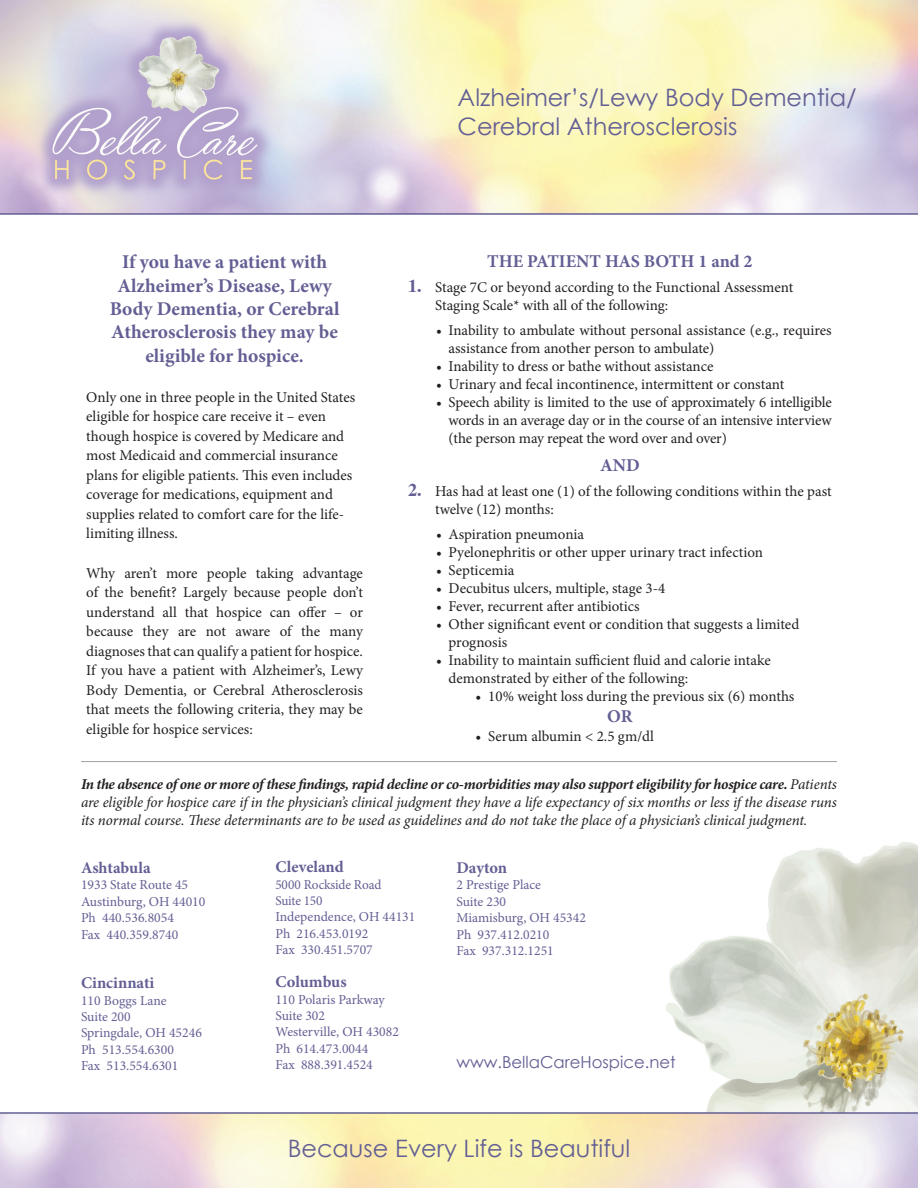
<style>
.page{position:relative;width:918px;height:1188px;background:#fff}
.page>*{position:absolute;margin:0;border:0;box-sizing:border-box;transform-origin:0 0}
.t1{font:24px "Century Gothic";color:#635f94}
.Heading{font:700 19.5px/23.4px "Minion Pro";color:#635f94;text-align:center}
.Heading-2{font:700 18px "Minion Pro";color:#635f94}
.t2{font:16.5px "Century Gothic";color:#635f94}
.t3{font:700 16.35px "Minion Pro";color:#635f94}
.Heading-3{font:15px/19.5px "Minion Pro";letter-spacing:-.005em;color:#231f20}
.t4{font:italic 15px/18px "Minion Pro";letter-spacing:-.01em;color:#231f20;text-align:justify}
.t5{font:13.65px/16.4px "Minion Pro";color:#635f94}
.s1{font-family:"Times";font-weight:700;font-size:18px;color:#635f94}
.s2{font-weight:700}
</style>
<div class="page">
<img style="left:666px;top:843px;width:252px;height:269px">
<hr style="left:81px;top:761px;width:756px;height:1px;background:#a1a1a5">
<img style="left:0;top:0;width:918px;height:213px">
<hr style="left:0;top:213px;width:918px;height:2px;background:#635f94">
<hr style="left:0;top:1112px;width:918px;height:2px;background:#635f94">
<p class="t1" style="left:458px;top:82px;width:400px">Alzheimer’s/Lewy Body Dementia/</p>
<p class="t1" style="left:458px;top:111px;width:281px">Cerebral Atherosclerosis</p>
<p class="Heading-2" style="left:487px;top:249px;width:267px">THE PATIENT HAS BOTH 1 and 2</p>
<p class="Heading-3" style="left:435px;top:278px;width:360px;line-height:18px;text-indent:-27px"><span class="s1">1.</span> Stage 7C or beyond according to the Functional Assessment<br>Staging Scale* with all of the following:</p>
<p class="Heading-3" style="left:449px;top:321px;width:385px;line-height:18px;text-indent:-12px">• Inability to ambulate without personal assistance (e.g., requires assistance from another person to ambulate)</p>
<p class="Heading-3" style="left:436px;top:356px;width:279px">• Inability to dress or bathe without assistance</p>
<p class="Heading-3" style="left:436px;top:374px;width:350px">• Urinary and fecal incontinence, intermittent or constant</p>
<p class="Heading-3" style="left:449px;top:393px;width:385px;line-height:18px;text-align:justify;text-indent:-12px">• Speech ability is limited to the use of approximately 6 intelligible words in an average day or in the course of an intensive interview (the person may repeat the word over and over)</p>
<p class="Heading-2" style="left:600px;top:453px;width:41px">AND</p>
<p class="Heading-3" style="left:435px;top:482px;width:398px;line-height:18px;text-indent:-27px"><span class="s1">2.</span> Has had at least one (1) of the following conditions within the past twelve (12) months:</p>
<p class="Heading-3" style="left:436px;top:524px;width:150px">• Aspiration pneumonia</p>
<p class="Heading-3" style="left:436px;top:542px;width:328px">• Pyelonephritis or other upper urinary tract infection</p>
<p class="Heading-3" style="left:436px;top:560px;width:80px">• Septicemia</p>
<p class="Heading-3" style="left:436px;top:578px;width:231px">• Decubitus ulcers, multiple, stage 3-4</p>
<p class="Heading-3" style="left:436px;top:596px;width:205px">• Fever, recurrent after antibiotics</p>
<p class="Heading-3" style="left:449px;top:615px;width:352px;line-height:18px;text-indent:-12px">• Other significant event or condition that suggests a limited prognosis</p>
<p class="Heading-3" style="left:449px;top:651px;width:324px;line-height:18px;text-indent:-12px">• Inability to maintain sufficient fluid and calorie intake demonstrated by either of the following:</p>
<p class="Heading-3" style="left:476px;top:686px;width:320px">• 10% weight loss during the previous six (6) months</p>
<p class="Heading-2" style="left:607px;top:704px;width:27px">OR</p>
<p class="Heading-3" style="left:476px;top:727px;width:180px">• Serum albumin &lt; 2.5 gm/dl</p>
<p class="t4" style="left:81px;top:775px;width:758px"><span class="s2">In the absence of one or more of these findings, rapid decline or co-morbidities may also support eligibility for hospice care.</span> Patients are eligible for hospice care if in the physician’s clinical judgment they have a life expectancy of six months or less if the disease runs its normal course. These determinants are to be used as guidelines and do not take the place of a physician’s clinical judgment.</p>
<p class="t3" style="left:81px;top:856px;width:71px">Ashtabula</p>
<p class="t5" style="left:81px;top:877px;width:109px">1933 State Route 45</p>
<p class="t5" style="left:81px;top:893px;width:126px">Austinburg, OH 44010</p>
<p class="t5" style="left:81px;top:910px;width:94px">Ph 440.536.8054</p>
<p class="t5" style="left:81px;top:926px;width:99px">Fax 440.359.8740</p>
<p class="t3" style="left:81px;top:971px;width:75px">Cincinnati</p>
<p class="t5" style="left:81px;top:992px;width:87px">110 Boggs Lane<br>Suite 200</p>
<p class="t5" style="left:81px;top:1025px;width:122px">Springdale, OH 45246</p>
<p class="t5" style="left:81px;top:1041px;width:94px">Ph 513.554.6300</p>
<p class="t5" style="left:81px;top:1058px;width:99px">Fax 513.554.6301</p>
<p class="Heading" style="left:110px;top:250px;width:231px">If you have a patient with<br>Alzheimer’s Disease, Lewy<br>Body Dementia, or Cerebral<br>Atherosclerosis they may be eligible for hospice.</p>
<p class="Heading-3" style="left:86px;top:387px;width:270px">Only one in three people in the United States eligible for hospice care receive it – even though hospice is covered by Medicare and most Medicaid and commercial insurance plans for eligible patients. This even includes coverage for medications, equipment and supplies related to comfort care for the life&shy;limiting illness.</p>
<p class="Heading-3" style="left:86px;top:563px;width:278px;text-align:justify">Why aren’t more people taking advantage of the benefit? Largely because people don’t understand all that hospice can offer – or because they are not aware of the many diagnoses that can qualify a patient for hospice.<br>If you have a patient with Alzheimer’s, Lewy Body Dementia, or Cerebral Atherosclerosis that meets the following criteria, they may be eligible for hospice services:</p>
<p class="t3" style="left:275px;top:855px;width:70px">Cleveland</p>
<p class="t5" style="left:275px;top:876px;width:108px">5000 Rockside Road</p>
<p class="t5" style="left:275px;top:892px;width:49px">Suite 150</p>
<p class="t5" style="left:275px;top:909px;width:141px">Independence, OH 44131</p>
<p class="t5" style="left:275px;top:925px;width:94px">Ph 216.453.0192</p>
<p class="t5" style="left:275px;top:942px;width:99px">Fax 330.451.5707</p>
<p class="t3" style="left:275px;top:971px;width:73px">Columbus</p>
<p class="t5" style="left:275px;top:991px;width:111px">110 Polaris Parkway</p>
<p class="t5" style="left:275px;top:1008px;width:51px">Suite 302</p>
<p class="t5" style="left:275px;top:1024px;width:125px">Westerville, OH 43082</p>
<p class="t5" style="left:275px;top:1040px;width:94px">Ph 614.473.0044</p>
<p class="t5" style="left:275px;top:1057px;width:99px">Fax 888.391.4524</p>
<p class="t3" style="left:456px;top:856px;width:52px">Dayton</p>
<p class="t5" style="left:456px;top:877px;width:86px">2 Prestige Place</p>
<p class="t5" style="left:456px;top:893px;width:51px">Suite 230</p>
<p class="t5" style="left:456px;top:910px;width:131px">Miamisburg, OH 45342</p>
<p class="t5" style="left:456px;top:926px;width:94px">Ph 937.412.0210</p>
<p class="t5" style="left:456px;top:943px;width:99px">Fax 937.312.1251</p>
<p class="t2" style="left:456px;top:1052px;width:221px">www.BellaCareHospice.net</p>
<p class="t1" style="left:288px;top:1133px;width:344px">Because Every Life is Beautiful</p>
</div>
